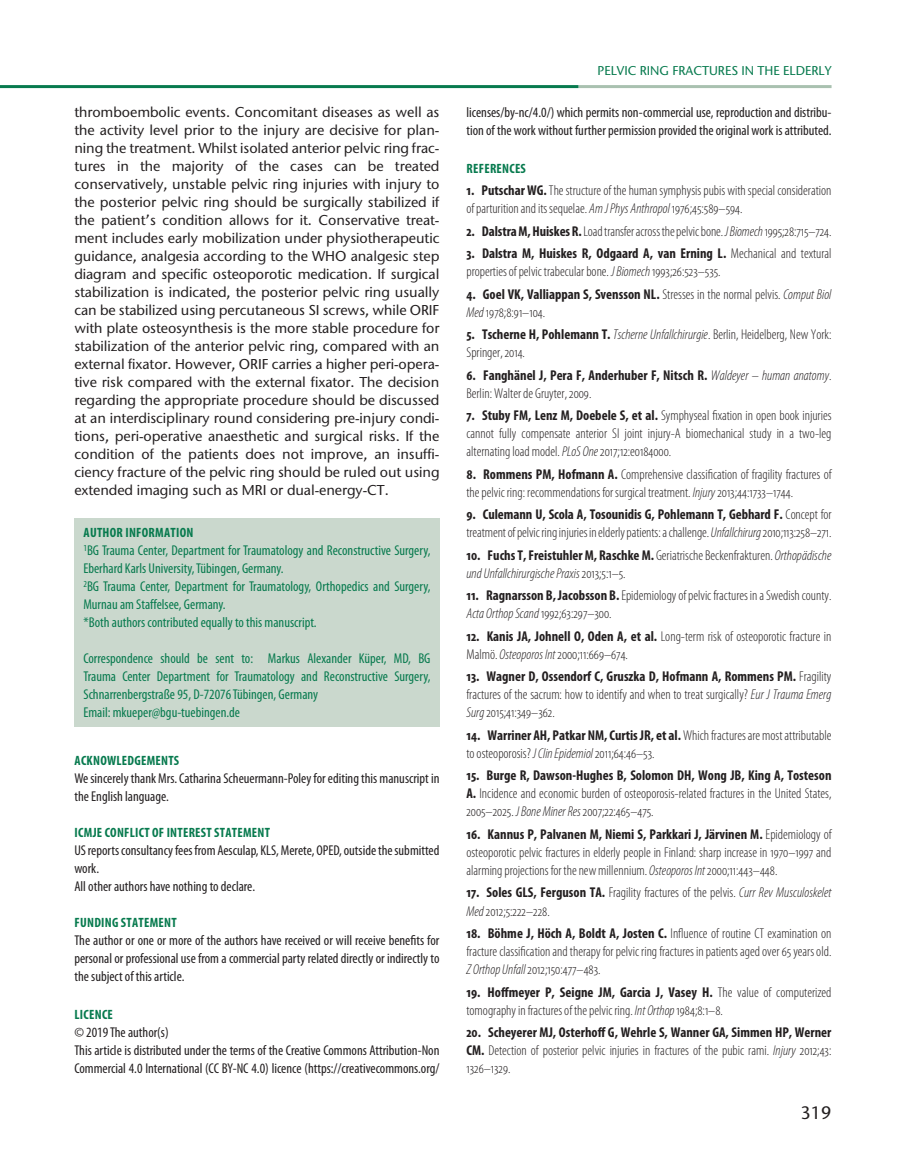
<style>
.page{position:relative;width:906px;height:1170px;background:#fff}
.page>*{position:absolute;margin:0;border:0;box-sizing:border-box;transform-origin:0 0}
.t1{font:500 18px "Stone Sans ITC Pro";color:#231f20}
.t2{font:300 condensed 14.25px/18px "Myriad Pro";color:#231f20}
.t3{font:500 14.25px/18px "Stone Sans ITC Pro";letter-spacing:-.005em;color:#231f20;text-align:justify}
.t4{font:condensed 14.25px/18px "Myriad Pro";color:#231f20}
.t5{font:condensed 14.25px/18px "Myriad Pro";color:#077a4e}
.t6{font:italic 300 condensed 14.25px/18px "Myriad Pro";color:#231f20}
.t7{font:700 condensed 14.25px/18px "Myriad Pro";color:#231f20}
.t8{font:700 condensed 13.5px "Myriad Pro";letter-spacing:.02em;color:#077a4e}
.t9{font:500 12.75px "Stone Sans ITC Pro";color:#077a4e}
.s1{font-weight:700}
.s2{font-style:italic}
.s3{font-weight:300;font-style:italic}
.s4{font-weight:300}
.s5{font-weight:700;font-style:normal}
.s6{font-style:normal}
</style>
<div class="page">
<hr style="left:578px;top:85px;width:253px;height:3px;background:#a9c1b0">
<hr style="left:0;top:85px;width:578px;height:3px;background:#077a4e">
<div style="left:74px;top:518px;width:365px;height:208px;background:#cad8cd"></div>
<p class="t3" style="left:74px;top:103px;width:366px">thromboembolic events. Concomitant diseases as well as the activity level prior to the injury are decisive for plan&shy;ning the treatment. Whilst isolated anterior pelvic ring frac&shy;tures in the majority of the cases can be treated conservatively, unstable pelvic ring injuries with injury to the posterior pelvic ring should be surgically stabilized if the patient’s condition allows for it. Conservative treat&shy;ment includes early mobilization under physiotherapeutic guidance, analgesia according to the WHO analgesic step diagram and specific osteoporotic medication. If surgical stabilization is indicated, the posterior pelvic ring usually can be stabilized using percutaneous SI screws, while ORIF with plate osteosynthesis is the more stable procedure for stabilization of the anterior pelvic ring, compared with an external fixator. However, ORIF carries a higher peri-opera&shy;tive risk compared with the external fixator. The decision regarding the appropriate procedure should be discussed at an interdisciplinary round considering pre-injury condi&shy;tions, peri-operative anaesthetic and surgical risks. If the condition of the patients does not improve, an insuffi&shy;ciency fracture of the pelvic ring should be ruled out using extended imaging such as MRI or dual-energy-CT.</p>
<p class="t8" style="left:84px;top:524px;width:111px">Author Information</p>
<p class="t5" style="left:83px;top:541px;width:348px"><sup>1</sup>BG Trauma Center, Department for Traumatology and Reconstructive Surgery, Eberhard Karls University, Tübingen, Germany.<br><sup>2</sup>BG Trauma Center, Department for Traumatology, Orthopedics and Surgery, Murnau am Staffelsee, Germany.<br>*Both authors contributed equally to this manuscript.</p>
<p class="t5" style="left:83px;top:649px;width:348px">Correspondence should be sent to: Markus Alexander Küper, MD, BG Trauma Center Department for Traumatology and Reconstructive Surgery, Schnarrenbergstraße 95, D-72076 Tübingen, Germany<br>Email: mkueper@bgu-tuebingen.de</p>
<p class="t8" style="left:75px;top:752px;width:106px">Acknowledgements</p>
<p class="t4" style="left:74px;top:769px;width:366px">We sincerely thank Mrs. Catharina Scheuermann-Poley for editing this manuscript in the English language.</p>
<p class="t8" style="left:75px;top:824px;width:197px">ICMJE Conflict of interest statement</p>
<p class="t4" style="left:74px;top:841px;width:366px">US reports consultancy fees from Aesculap, KLS, Merete, OPED, outside the submitted work.<br>All other authors have nothing to declare.</p>
<p class="t8" style="left:75px;top:914px;width:104px">Funding statement</p>
<p class="t4" style="left:74px;top:931px;width:366px;text-align:justify">The author or one or more of the authors have received or will receive benefits for personal or professional use from a commercial party related directly or indirectly to the subject of this article.</p>
<p class="t8" style="left:75px;top:1005px;width:40px">Licence</p>
<p class="t4" style="left:74px;top:1022px;width:366px">© 2019 The author(s)<br>This article is distributed under the terms of the Creative Commons Attribution-Non<br>Commercial 4.0 International (CC BY-NC 4.0) licence (https://creativecommons.org/</p>
<p class="t9" style="left:597px;top:63px;width:83px">Pelvic ri ng fractures</p>
<p class="t9" style="left:741px;top:63px;width:25px">in the</p>
<p class="t9" style="left:783px;top:63px;width:8px">elderl</p>
<p class="t9" style="left:824px;top:63px;width:8px">y</p>
<p class="t4" style="left:466px;top:103px;width:366px">licenses/by-nc/4.0/) which permits non-commercial use, reproduction and distribu&shy;tion of the work without further permission provided the original work is attributed.</p>
<p class="t8" style="left:466px;top:160px;width:61px">References</p>
<p class="t2" style="left:466px;top:182px;width:366px"><span class="s1">1. Putschar WG.</span> The structure of the human symphysis pubis with special consideration of parturition and its sequelae. <span class="s2">Am J Phys Anthropol</span> 1976;45:589–594.</p>
<p class="t2" style="left:466px;top:222px;width:366px"><span class="s1">2. Dalstra M, Huiskes R.</span> Load transfer across the pelvic bone. <span class="s2">J Biomech</span> 1995;28:715–724.</p>
<p class="t2" style="left:466px;top:245px;width:366px"><span class="s1">3. Dalstra M, Huiskes R, Odgaard A, van Erning L.</span> Mechanical and textural properties of pelvic trabecular bone. <span class="s2">J Biomech</span> 1993;26:523–535.</p>
<p class="t2" style="left:466px;top:285px;width:366px"><span class="s1">4. Goel VK, Valliappan S, Svensson NL.</span> Stresses in the normal pelvis. <span class="s2">Comput Biol<br>Med</span> 1978;8:91–104.</p>
<p class="t2" style="left:466px;top:326px;width:366px"><span class="s1">5. Tscherne H, Pohlemann T.</span> <span class="s2">Tscherne Unfallchirurgie</span>. Berlin, Heidelberg, New York:<br>Springer, 2014.</p>
<p class="t7" style="left:466px;top:365px;width:366px">6. Fanghänel J, Pera F, Anderhuber F, Nitsch R. <span class="s3">Waldeyer – human anatomy</span><span class="s4">.<br>Berlin: Walter de Gruyter, 2009.</span></p>
<p class="t2" style="left:466px;top:407px;width:366px;text-align:justify"><span class="s1">7. Stuby FM, Lenz M, Doebele S, et al.</span> Symphyseal fixation in open book injuries cannot fully compensate anterior SI joint injury-A biomechanical study in a two-leg alternating load model. <span class="s2">PLoS One</span> 2017;12:e0184000.</p>
<p class="t2" style="left:466px;top:465px;width:366px"><span class="s1">8. Rommens PM, Hofmann A.</span> Comprehensive classification of fragility fractures of the pelvic ring: recommendations for surgical treatment. <span class="s2">Injury</span> 2013;44:1733–1744.</p>
<p class="t2" style="left:466px;top:506px;width:366px"><span class="s1">9. Culemann U, Scola A, Tosounidis G, Pohlemann T, Gebhard F.</span> Concept for treatment of pelvic ring injuries in elderly patients: a challenge. <span class="s2">Unfallchirurg</span> 2010;113:258–271.</p>
<p class="t6" style="left:466px;top:546px;width:366px"><span class="s5">10. Fuchs T, Freistuhler M, Raschke M.</span> <span class="s6">Geriatrische Beckenfrakturen.</span> Orthopädische und Unfallchirurgische Praxis <span class="s6">2013;5:1–5.</span></p>
<p class="t2" style="left:466px;top:587px;width:366px"><span class="s1">11. Ragnarsson B, Jacobsson B.</span> Epidemiology of pelvic fractures in a Swedish county.<br><span class="s2">Acta Orthop Scand</span> 1992;63:297–300.</p>
<p class="t2" style="left:466px;top:627px;width:366px"><span class="s1">12. Kanis JA, Johnell O, Oden A, et al.</span> Long-term risk of osteoporotic fracture in<br>Malmö. <span class="s2">Osteoporos Int</span> 2000;11:669–674.</p>
<p class="t2" style="left:466px;top:668px;width:366px;text-align:justify"><span class="s1">13. Wagner D, Ossendorf C, Gruszka D, Hofmann A, Rommens PM.</span> Fragility fractures of the sacrum: how to identify and when to treat surgically? <span class="s2">Eur J Trauma Emerg Surg</span> 2015;41:349–362.</p>
<p class="t2" style="left:466px;top:726px;width:366px"><span class="s1">14. Warriner AH, Patkar NM, Curtis JR, et al.</span> Which fractures are most attributable to osteoporosis? <span class="s2">J Clin Epidemiol</span> 2011;64:46–53.</p>
<p class="t2" style="left:466px;top:767px;width:366px;text-align:justify"><span class="s1">15. Burge R, Dawson-Hughes B, Solomon DH, Wong JB, King A, Tosteson A.</span> Incidence and economic burden of osteoporosis-related fractures in the United States, 2005–2025. <span class="s2">J Bone Miner Res</span> 2007;22:465–475.</p>
<p class="t2" style="left:466px;top:825px;width:366px;text-align:justify"><span class="s1">16. Kannus P, Palvanen M, Niemi S, Parkkari J, Järvinen M.</span> Epidemiology of osteoporotic pelvic fractures in elderly people in Finland: sharp increase in 1970–1997 and alarming projections for the new millennium. <span class="s2">Osteoporos Int</span> 2000;11:443–448.</p>
<p class="t2" style="left:466px;top:884px;width:366px"><span class="s1">17. Soles GLS, Ferguson TA.</span> Fragility fractures of the pelvis. <span class="s2">Curr Rev Musculoskelet<br>Med</span> 2012;5:222–228.</p>
<p class="t2" style="left:466px;top:924px;width:366px;text-align:justify"><span class="s1">18. Böhme J, Höch A, Boldt A, Josten C.</span> Influence of routine CT examination on fracture classification and therapy for pelvic ring fractures in patients aged over 65 years old.<br><span class="s2">Z Orthop Unfall</span> 2012;150:477–483.</p>
<p class="t2" style="left:466px;top:983px;width:366px"><span class="s1">19. Hoffmeyer P, Seigne JM, Garcia J, Vasey H.</span> The value of computerized tomography in fractures of the pelvic ring. <span class="s2">Int Orthop</span> 1984;8:1–8.</p>
<p class="t2" style="left:466px;top:1023px;width:366px;text-align:justify"><span class="s1">20. Scheyerer MJ, Osterhoff G, Wehrle S, Wanner GA, Simmen HP, Werner CM.</span> Detection of posterior pelvic injuries in fractures of the pubic rami. <span class="s2">Injury</span> 2012;43:<br>1326–1329.</p>
<p class="t1" style="left:800px;top:1101px;width:32px">319</p>
</div>
